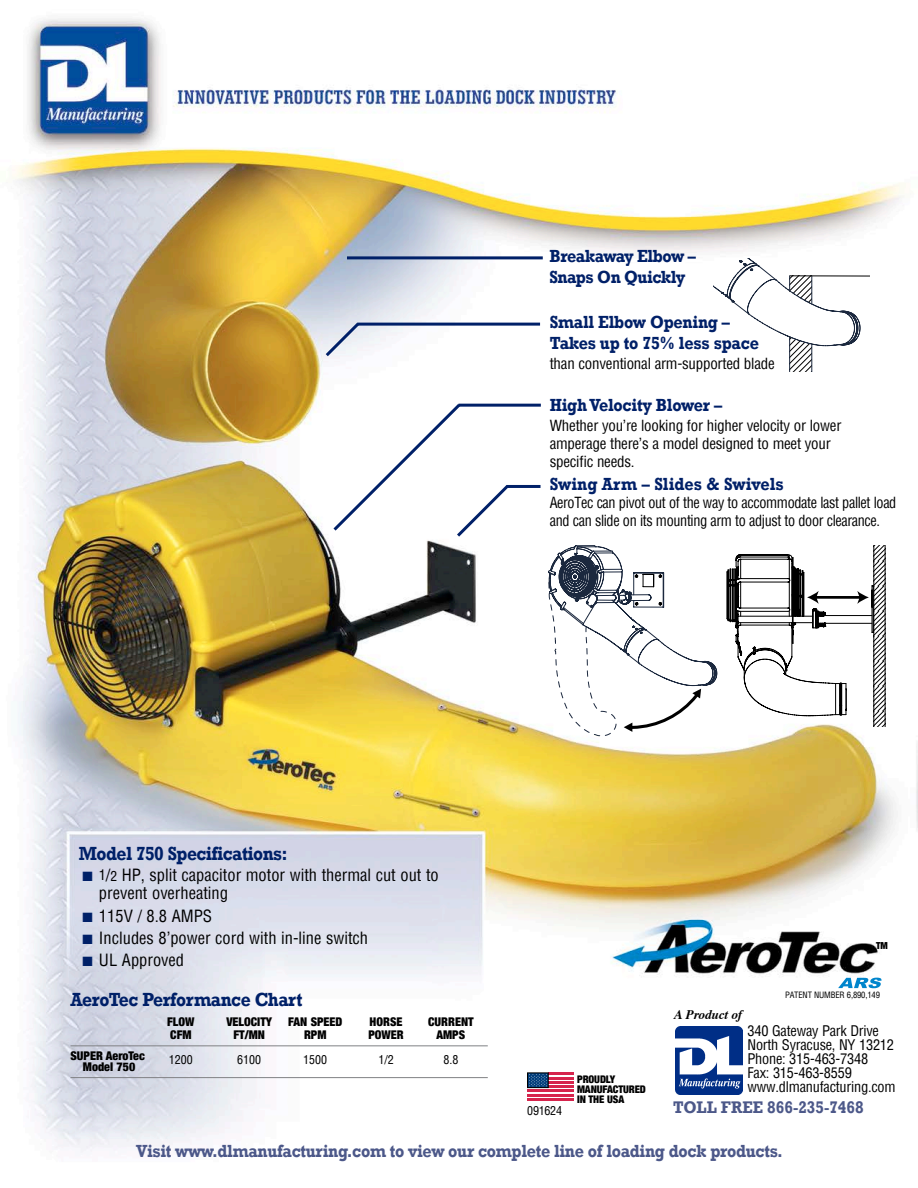
<style>
.page{position:relative;width:918px;height:1188px;background:#fff}
.page>*{position:absolute;margin:0;border:0;box-sizing:border-box;transform-origin:0 0}
.t1{font:700 19.5px "Rockwell";letter-spacing:-.03em;color:#002068;scale:.9 1}
.t2{font:700 18px/21px "Rockwell";letter-spacing:-.015em;color:#002068;scale:.9 1}
.t3{font:700 18px "Rockwell";letter-spacing:-.02em;color:#4c5889;scale:.9 1}
.t4{font:700 17.25px "Rockwell";color:#4c5889;scale:.9 1}
.t5{font:condensed 16.5px/18px "Helvetica";color:#000}
.t6{font:condensed 15px/18px "Helvetica";letter-spacing:-.015em;color:#000}
.t7{font:condensed 15px/18px "Helvetica";letter-spacing:-.015em;color:#000;scale:.95 1}
.t8{font:condensed 14.4px/14.2px "Helvetica";letter-spacing:-.015em;color:#000}
.t9{font:italic 700 13.2px "Times";letter-spacing:-.01em;color:#000}
.t10{font:900 condensed 12px/11.1px "Helvetica Neue";color:#000;text-align:center}
.t11{font:condensed 12px "Helvetica";color:#000}
.t12{font:900 condensed 10.5px/9.9px "Helvetica Neue";letter-spacing:-.01em;color:#000}
.t13{font:900 condensed 9.75px "Helvetica Neue";color:#000}
.t14{font:condensed 8.55px "Helvetica";letter-spacing:-.015em;color:#000}
.s1{color:#002068}
.s2{font-size:14.25px}
.s3{font-size:13.5px}
</style>
<div class="page">
<img style="left:12px;top:18px;width:906px;height:1135px">
<svg style="left:838px;top:978px;width:44px;height:10px"></svg>
<hr style="left:347px;top:256px;width:196px;height:3px;background:#002068">
<hr style="left:506px;top:485px;width:35px;height:3px;background:#002068">
<hr style="left:459px;top:404px;width:82px;height:3px;background:#002068">
<svg style="left:330px;top:401px;width:182px;height:139px"></svg>
<hr style="left:357px;top:323px;width:183px;height:3px;background:#002068">
<svg style="left:323px;top:319px;width:40px;height:40px"></svg>
<svg style="left:726px;top:545px;width:159px;height:182px"></svg>
<svg style="left:548px;top:545px;width:169px;height:192px"></svg>
<svg style="left:714px;top:259px;width:155px;height:112px"></svg>
<hr style="left:70px;top:1045px;width:418px;height:1px;background:#808184">
<hr style="left:70px;top:1077px;width:418px;height:1px;background:#808184">
<hr style="left:548px;top:1075px;width:26px;height:2px;background:#fff">
<hr style="left:548px;top:1079px;width:26px;height:2px;background:#fff">
<hr style="left:548px;top:1083px;width:26px;height:3px;background:#fff">
<hr style="left:528px;top:1088px;width:46px;height:2px;background:#fff">
<hr style="left:528px;top:1092px;width:46px;height:2px;background:#fff">
<hr style="left:528px;top:1096px;width:46px;height:2px;background:#fff">
<hr style="left:548px;top:1073px;width:26px;height:2px;background:#d6254d">
<hr style="left:548px;top:1077px;width:26px;height:2px;background:#d6254d">
<hr style="left:548px;top:1081px;width:26px;height:2px;background:#d6254d">
<hr style="left:548px;top:1086px;width:26px;height:2px;background:#d6254d">
<hr style="left:528px;top:1090px;width:46px;height:2px;background:#d6254d">
<hr style="left:528px;top:1094px;width:46px;height:2px;background:#d6254d">
<hr style="left:528px;top:1098px;width:46px;height:2px;background:#d6254d">
<div style="left:527px;top:1073px;width:22px;height:15px;border:1px solid #000"></div>
<svg style="left:529px;top:1074px;width:18px;height:12px"></svg>
<div style="left:674px;top:1026px;width:72px;height:69px;background:#fff"></div>
<img style="left:675px;top:1027px;width:68px;height:67px">
<p class="t2" style="left:550px;top:246px;width:164px">Breakaway Elbow –<br>Snaps On Quickly</p>
<p class="t2" style="left:550px;top:312px;width:202px">Small Elbow Opening –</p>
<p class="t2" style="left:550px;top:333px;width:234px">Takes up to 75% less space</p>
<p class="t6" style="left:550px;top:354px;width:227px">than conventional arm-supported blade</p>
<p class="t2" style="left:550px;top:394px;width:193px">High Velocity Blower –</p>
<p class="t6" style="left:550px;top:416px;width:293px">Whether you’re looking for higher velocity or lower amperage there’s a model designed to meet your specific needs.</p>
<p class="t2" style="left:550px;top:473px;width:261px">Swing Arm – Slides &amp; Swivels</p>
<p class="t7" style="left:550px;top:493px;width:366px">AeroTec can pivot out of the way to accommodate last pallet load and can slide on its mounting arm to adjust to door clearance.</p>
<p class="t1" style="left:79px;top:842px;width:234px">Model 750 Specifications:</p>
<p class="t5" style="left:99px;top:866px;width:341px;text-indent:-17px"><span class="s1">■</span> <span class="s2">1</span>/<span class="s3">2</span> HP, split capacitor motor with thermal cut out to prevent overheating</p>
<p class="t5" style="left:82px;top:906px;width:131px"><span class="s1">■</span> 115V / 8.8 AMPS</p>
<p class="t5" style="left:82px;top:929px;width:287px"><span class="s1">■</span> Includes 8’power cord with in-line switch</p>
<p class="t5" style="left:82px;top:951px;width:103px"><span class="s1">■</span> UL Approved</p>
<p class="t1" style="left:70px;top:987px;width:259px">AeroTec Performance Chart</p>
<p class="t10" style="left:167px;top:1016px;width:29px">FLOW</p>
<p class="t10" style="left:226px;top:1016px;width:47px">VELOCITY</p>
<p class="t10" style="left:288px;top:1016px;width:56px">FAN SPEED</p>
<p class="t10" style="left:370px;top:1016px;width:34px">HORSE</p>
<p class="t10" style="left:428px;top:1016px;width:47px">CURRENT</p>
<p class="t10" style="left:170px;top:1029px;width:23px">CFM</p>
<p class="t10" style="left:234px;top:1029px;width:33px">FT/MN</p>
<p class="t10" style="left:304px;top:1029px;width:24px">RPM</p>
<p class="t10" style="left:368px;top:1029px;width:37px">POWER</p>
<p class="t10" style="left:437px;top:1029px;width:30px">AMPS</p>
<p class="t10" style="left:70px;top:1049px;width:76px">SUPER AeroTec<br>Model 750</p>
<p class="t11" style="left:169px;top:1052px;width:26px">1200</p>
<p class="t11" style="left:237px;top:1052px;width:25px">6100</p>
<p class="t11" style="left:303px;top:1052px;width:25px">1500</p>
<p class="t11" style="left:378px;top:1052px;width:17px">1/2</p>
<p class="t11" style="left:443px;top:1052px;width:16px">8.8</p>
<p class="t11" style="left:527px;top:1102px;width:36px">091624</p>
<p class="t12" style="left:577px;top:1074px;width:70px">PROUDLY<br>MANUFACTURED</p>
<p class="t12" style="left:577px;top:1093px;width:49px">IN THE USA</p>
<p class="t13" style="left:876px;top:937px;width:13px">TM</p>
<p class="t9" style="left:674px;top:1002px;width:70px">A Product of</p>
<p class="t14" style="left:785px;top:989px;width:96px">PATENT NUMBER 6,890,149</p>
<p class="t8" style="left:747px;top:1023px;width:133px">340 Gateway Park Drive</p>
<p class="t8" style="left:747px;top:1037px;width:148px">North Syracuse, NY 13212</p>
<p class="t8" style="left:747px;top:1051px;width:122px">Phone: 315-463-7348<br>Fax: 315-463-8559</p>
<p class="t8" style="left:747px;top:1080px;width:150px">www.dlmanufacturing.com</p>
<p class="t4" style="left:673px;top:1097px;width:213px">TOLL FREE 866-235-7468</p>
<p class="t3" style="left:136px;top:1140px;width:720px">Visit www.dlmanufacturing.com to view our complete line of loading dock products.</p>
</div>
